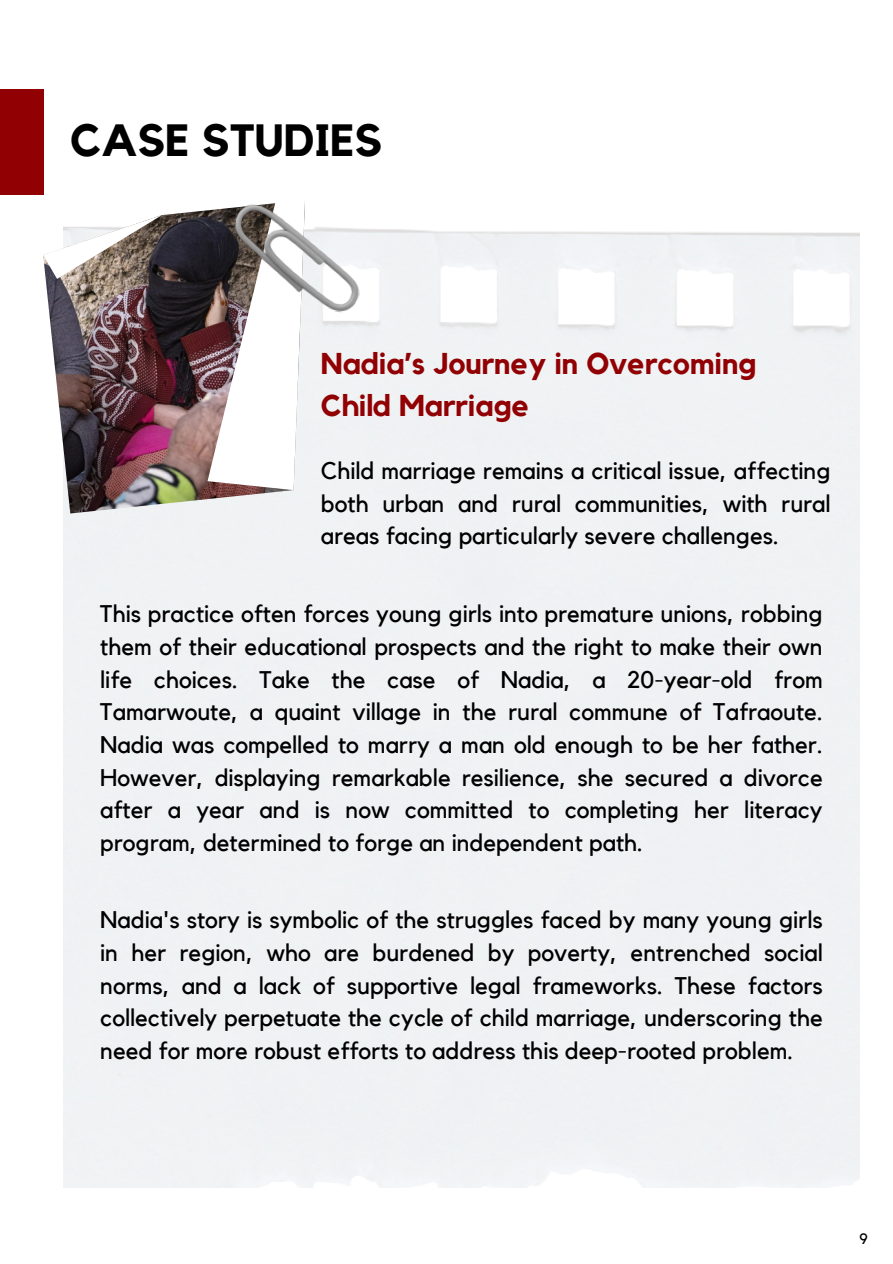
<style>
.page{position:relative;width:893px;height:1264px;background:#fff}
.page>*{position:absolute;margin:0;border:0;box-sizing:border-box;transform-origin:0 0}
.t1{font:700 45px "Kollektif";color:#000}
.t2{font:700 30px/41.7px "Kollektif";color:#910103}
.t3{font:24px/32.7px "Kollektif";color:#000;text-align:justify}
.t4{font:24px/32.7px "Kollektif";color:#000001;text-align:justify}
.t5{font:15px "Kollektif";color:#000}
</style>
<div class="page">
<div style="left:0;top:89px;width:43px;height:106px;background:#910103"></div>
<img style="left:63px;top:490px;width:242px;height:23px">
<img style="left:43px;top:202px;width:262px;height:288px">
<img style="left:226px;top:203px;width:142px;height:111px">
<h1 class="t1" style="left:70px;top:119px;width:313px">CASE STUDIES</h1>
<p class="t2" style="left:321px;top:344px;width:437px">Nadia’s Journey in Overcoming<br>Child Marriage</p>
<p class="t4" style="left:321px;top:455px;width:511px">Child marriage remains a critical issue, affecting both urban and rural communities, with rural areas facing particularly severe challenges.</p>
<p class="t3" style="left:100px;top:598px;width:724px">This practice often forces young girls into premature unions, robbing them of their educational prospects and the right to make their own life choices. Take the case of Nadia, a 20-year-old from Tamarwoute, a quaint village in the rural commune of Tafraoute.<br>Nadia was compelled to marry a man old enough to be her father.<br>However, displaying remarkable resilience, she secured a divorce after a year and is now committed to completing her literacy program, determined to forge an independent path.</p>
<p class="t3" style="left:100px;top:904px;width:724px">Nadia's story is symbolic of the struggles faced by many young girls in her region, who are burdened by poverty, entrenched social norms, and a lack of supportive legal frameworks. These factors collectively perpetuate the cycle of child marriage, underscoring the need for more robust efforts to address this deep-rooted problem.</p>
<p class="t5" style="left:859px;top:1231px;width:10px">9</p>
</div>
